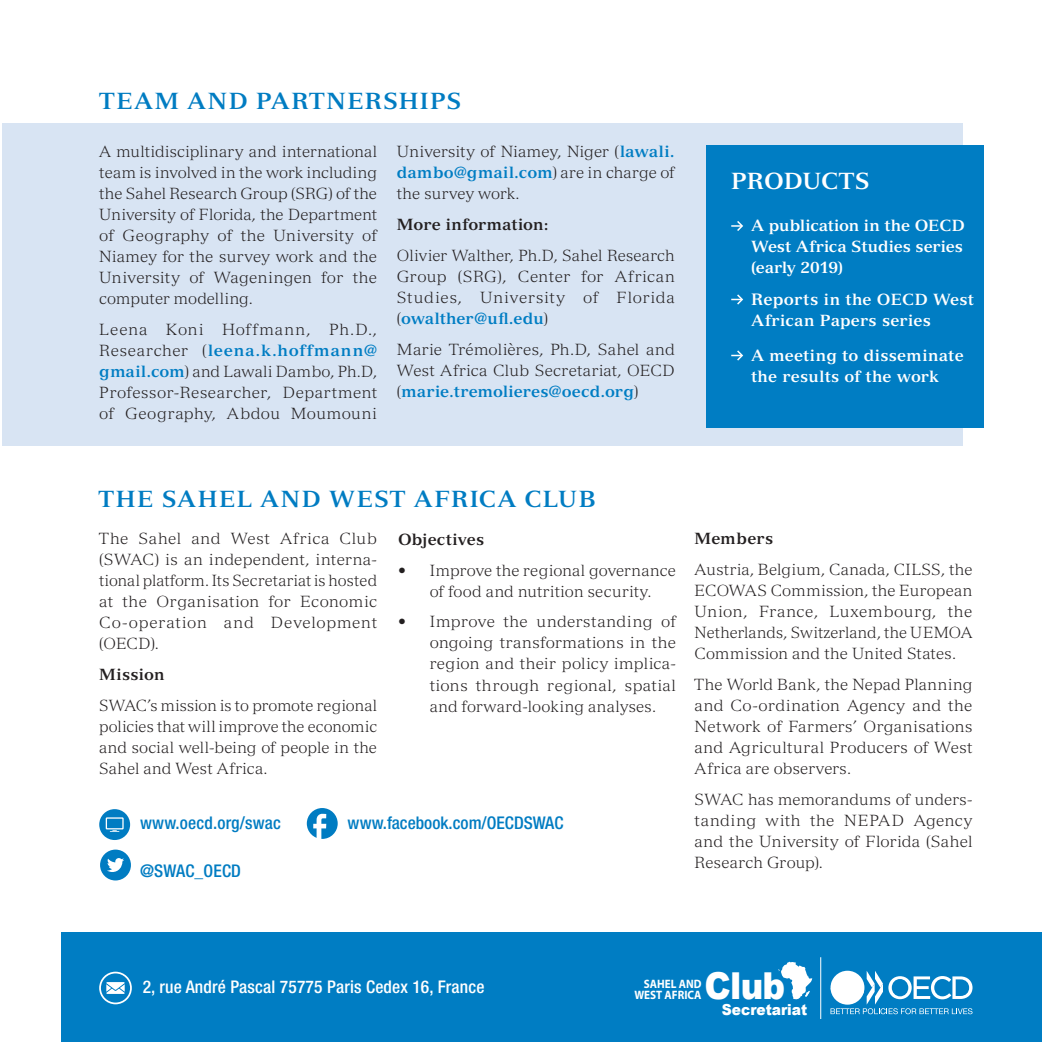
<style>
.page{position:relative;width:1042px;height:1042px;background:#fff}
.page>*{position:absolute;margin:0;border:0;box-sizing:border-box;transform-origin:0 0}
.t1{font:900 37.1px "Arial";color:#fff;scale:.91 1}
.SWAC_Head_2{font:700 22.75px "Versailles LT Std";letter-spacing:.055em;color:#007cc2}
._1-Grundtext{font:700 22.75px "Versailles LT Std";letter-spacing:-.015em;color:#fff}
.SWAC_Back_cover{font:500 condensed 17.5px "Helvetica Neue LT Pro";color:#007cc2}
.SWAC_Back_cover-2{font:500 condensed 17.5px "Helvetica Neue LT Pro";letter-spacing:.01em;color:#fff}
.SWAC_Text{font:300 15.75px/21px "Versailles LT Std";letter-spacing:.02em;color:#231f20;text-align:justify}
._1-Grundtext-2{font:700 15.75px/21px "Versailles LT Std";letter-spacing:.005em;color:#fff}
.SWAC_Text-2{font:700 15.75px "Versailles LT Std";letter-spacing:.01em;color:#231f20}
.t2{font:900 15.22px "Arial";color:#fff;scale:.91 1}
.t3{font:700 12.25px "Myriad Pro";color:#fff;scale:.91 1}
.s1{font-weight:700;color:#007dc3}
.s2{font-size:16.1px}
</style>
<div class="page">
<div style="left:61px;top:932px;width:981px;height:110px;background:#007dc3"></div>
<div style="left:100px;top:849px;width:31px;height:31px;background:#007cc2;border-radius:50%"></div>
<svg style="left:107px;top:858px;width:17px;height:14px"></svg>
<div style="left:99px;top:809px;width:31px;height:31px;background:#007cc2;border-radius:50%"></div>
<svg style="left:106px;top:817px;width:18px;height:15px"></svg>
<div style="left:107px;top:818px;width:15px;height:10px;background:#007cc2"></div>
<div style="left:307px;top:808px;width:31px;height:31px;background:#007cc2;border-radius:50%"></div>
<svg style="left:313px;top:814px;width:13px;height:25px"></svg>
<div style="left:99px;top:971px;width:33px;height:33px;border:2px solid #fff;border-radius:50%"></div>
<svg style="left:106px;top:982px;width:19px;height:12px"></svg>
<div style="left:2px;top:123px;width:960px;height:323px;background:#d8e4f3"></div>
<svg style="left:778px;top:961px;width:34px;height:38px"></svg>
<svg style="left:830px;top:970px;width:142px;height:44px"></svg>
<div style="left:706px;top:145px;width:278px;height:282px;background:#007dc3"></div>
<svg style="left:731px;top:221px;width:12px;height:10px"></svg>
<svg style="left:731px;top:294px;width:13px;height:11px"></svg>
<svg style="left:731px;top:350px;width:13px;height:11px"></svg>
<p class="SWAC_Head_2" style="left:99px;top:87px;width:364px">TEAM AND PARTNERSHIPS</p>
<p class="SWAC_Text" style="left:99px;top:141px;width:279px">A multidisciplinary and international team is involved in the work including the Sahel Research Group (SRG) of the University of Florida, the Department of Geography of the University of Niamey for the survey work and the University of Wageningen for the computer modelling.</p>
<p class="SWAC_Text" style="left:99px;top:319px;width:279px">Leena Koni Hoffmann, Ph.D., Researcher (<span class="s1">leena.k.hoffmann@ gmail.com</span>) and Lawali Dambo, Ph.D, Professor-Researcher, Department of Geography, Abdou Moumouni</p>
<p class="SWAC_Text" style="left:397px;top:141px;width:279px">University of Niamey, Niger (<span class="s1">lawali. dambo@gmail.com</span>) are in charge of the survey work.</p>
<p class="SWAC_Text-2" style="left:397px;top:215px;width:153px">More information:</p>
<p class="SWAC_Text" style="left:397px;top:245px;width:279px">Olivier Walther, Ph.D, Sahel Research Group (SRG), Center for African Studies, University of Florida (<span class="s1">owalther@ufl.edu</span>)</p>
<p class="SWAC_Text" style="left:397px;top:339px;width:279px">Marie Trémolières, Ph.D, Sahel and West Africa Club Secretariat, OECD (<span class="s1">marie.tremolieres@oecd.org</span>)</p>
<p class="_1-Grundtext" style="left:731px;top:167px;width:140px">PRODUCTS</p>
<p class="_1-Grundtext-2" style="left:751px;top:215px;width:215px;text-align:justify">A publication in the OECD West Africa Studies series (early 2019)</p>
<p class="_1-Grundtext-2" style="left:751px;top:288px;width:224px"><span class="s2">Reports</span> in the OECD West<br>African Papers series</p>
<p class="_1-Grundtext-2" style="left:751px;top:344px;width:214px">A meeting to disseminate the results of the work</p>
<p class="SWAC_Head_2" style="left:99px;top:486px;width:499px">THE SAHEL AND WEST AFRICA CLUB</p>
<p class="SWAC_Text" style="left:99px;top:528px;width:279px">The Sahel and West Africa Club (SWAC) is an independent, interna&shy;tional platform. Its Secretariat is hosted at the Organisation for Economic Co-operation and Development (OECD).</p>
<p class="SWAC_Text-2" style="left:99px;top:665px;width:67px">Mission</p>
<p class="SWAC_Text" style="left:99px;top:695px;width:279px">SWAC’s mission is to promote regional policies that will improve the economic and social well-being of people in the Sahel and West Africa.</p>
<p class="SWAC_Text-2" style="left:398px;top:529px;width:88px">Objectives</p>
<p class="SWAC_Text" style="left:398px;top:559px;width:279px;text-align:center">• Improve the regional governance of food and nutrition security.</p>
<p class="SWAC_Text" style="left:430px;top:611px;width:248px;text-indent:-32px">• Improve the understanding of ongoing transformations in the region and their policy implica&shy;tions through regional, spatial and forward-looking analyses.</p>
<p class="SWAC_Back_cover" style="left:140px;top:812px;width:142px">www.oecd.org/swac</p>
<p class="SWAC_Back_cover" style="left:140px;top:860px;width:102px">@SWAC_OECD</p>
<p class="SWAC_Back_cover" style="left:348px;top:812px;width:217px">www.facebook.com/OECDSWAC</p>
<p class="SWAC_Text-2" style="left:694px;top:529px;width:80px">Members</p>
<p class="SWAC_Text" style="left:694px;top:559px;width:279px">Austria, Belgium, Canada, CILSS, the ECOWAS Commission, the European Union, France, Luxembourg, the Netherlands, Switzerland, the UEMOA Commission and the United States.</p>
<p class="SWAC_Text" style="left:694px;top:674px;width:279px">The World Bank, the Nepad Planning and Co-ordination Agency and the Network of Farmers’ Organisations and Agricultural Producers of West Africa are observers.</p>
<p class="SWAC_Text" style="left:694px;top:789px;width:279px">SWAC has memorandums of unders&shy;tanding with the NEPAD Agency and the University of Florida (Sahel Research Group).</p>
<p class="t3" style="left:644px;top:976px;width:65px">SAHEL AND</p>
<p class="t1" style="left:704px;top:959px;width:90px">Club</p>
<p class="t2" style="left:722px;top:998px;width:95px">Secretariat</p>
<p class="SWAC_Back_cover-2" style="left:143px;top:976px;width:343px">2, rue André Pascal 75775 Paris Cedex 16, France</p>
<p class="t3" style="left:634px;top:987px;width:75px">WEST AFRICA</p>
</div>
